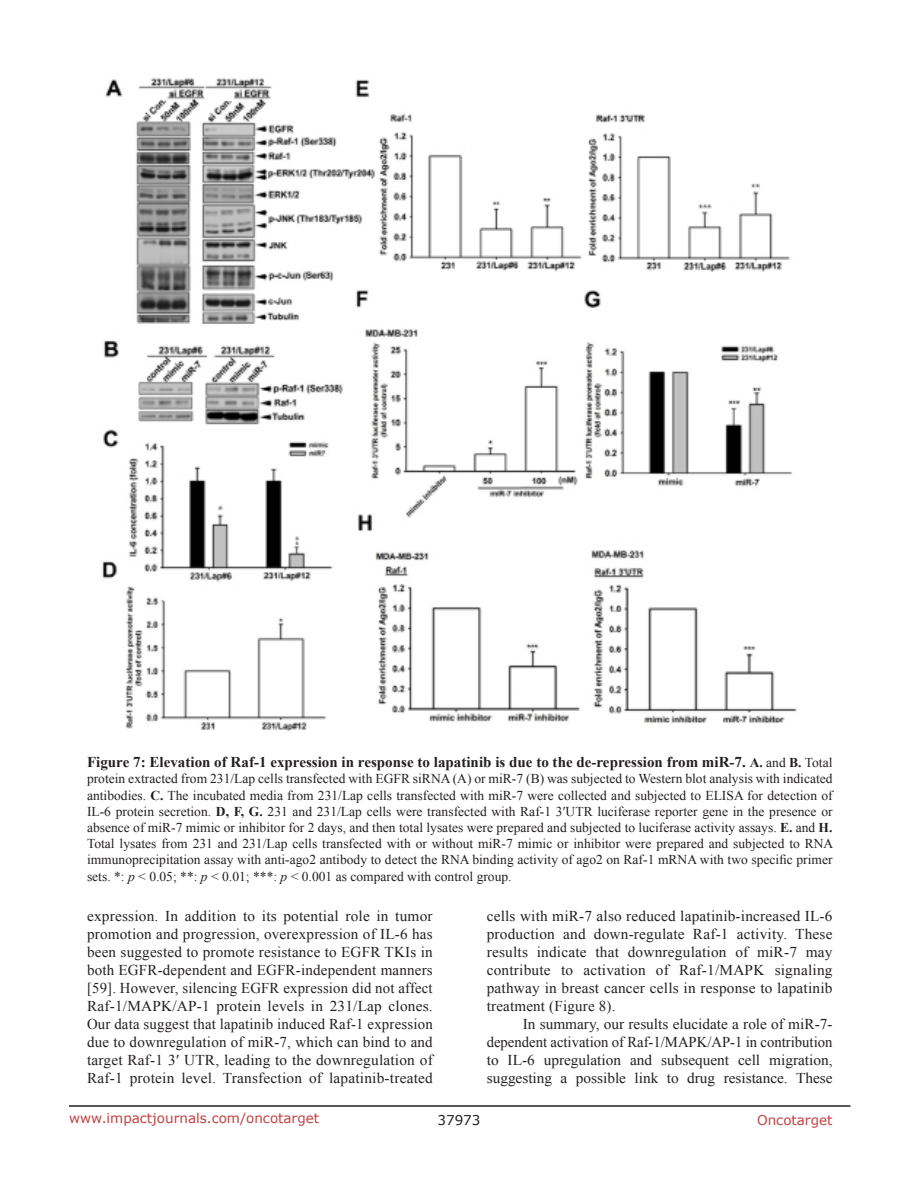
<style>
.page{position:relative;width:918px;height:1188px;background:#fff}
.page>*{position:absolute;margin:0;border:0;box-sizing:border-box;transform-origin:0 0}
.t1{font:15px/18px "Times New Roman";letter-spacing:.015em;color:#231f20;text-align:justify}
.t2{font:700 15px "Times New Roman";color:#231f20}
.t3{font:13.5px/16.2px "Times New Roman";color:#231f20;text-align:justify}
.t4{font:13.5px "Verdana";color:#c14141}
.t5{font:13.5px "Verdana";color:#231f20}
.s1{font-size:13.5px}
.s2{font-weight:400;font-size:13.5px}
.s3{font-weight:700}
.s4{font-style:italic}
</style>
<div class="page">
<hr style="left:69px;top:1105px;width:781px;height:2px;background:#231f20">
<img style="left:102px;top:77px;width:695px;height:655px">
<p class="t2" style="left:87px;top:752px;width:747px">Figure 7: Elevation of Raf-1 expression in response to lapatinib is due to the de-repression from miR-7. <span class="s1">A.</span> <span class="s2">and</span> <span class="s1">B.</span> <span class="s2">Total</span></p>
<p class="t3" style="left:87px;top:771px;width:748px">protein extracted from 231/Lap cells transfected with EGFR siRNA (A) or miR-7 (B) was subjected to Western blot analysis with indicated antibodies. <span class="s3">C.</span> The incubated media from 231/Lap cells transfected with miR-7 were collected and subjected to ELISA for detection of IL-6 protein secretion. <span class="s3">D, F, G.</span> 231 and 231/Lap cells were transfected with Raf-1 3′UTR luciferase reporter gene in the presence or absence of miR-7 mimic or inhibitor for 2 days, and then total lysates were prepared and subjected to luciferase activity assays. <span class="s3">E.</span> and <span class="s3">H.<br></span>Total lysates from 231 and 231/Lap cells transfected with or without miR-7 mimic or inhibitor were prepared and subjected to RNA immunoprecipitation assay with anti-ago2 antibody to detect the RNA binding activity of ago2 on Raf-1 mRNA with two specific primer sets. *: <span class="s4">p</span> &lt; 0.05; **: <span class="s4">p</span> &lt; 0.01; ***: <span class="s4">p</span> &lt; 0.001 as compared with control group.</p>
<p class="t1" style="left:87px;top:907px;width:347px">expression. In addition to its potential role in tumor promotion and progression, overexpression of IL-6 has been suggested to promote resistance to EGFR TKIs in both EGFR-dependent and EGFR-independent manners [59]. However, silencing EGFR expression did not affect Raf-1/MAPK/AP-1 protein levels in 231/Lap clones.<br>Our data suggest that lapatinib induced Raf-1 expression due to downregulation of miR-7, which can bind to and target Raf-1 3′ UTR, leading to the downregulation of Raf-1 protein level. Transfection of lapatinib-treated</p>
<p class="t1" style="left:487px;top:907px;width:347px">cells with miR-7 also reduced lapatinib-increased IL-6 production and down-regulate Raf-1 activity. These results indicate that downregulation of miR-7 may contribute to activation of Raf-1/MAPK signaling pathway in breast cancer cells in response to lapatinib treatment (Figure 8).</p>
<p class="t1" style="left:487px;top:1015px;width:347px;text-indent:36px">In summary, our results elucidate a role of miR-7- dependent activation of Raf-1/MAPK/AP-1 in contribution to IL-6 upregulation and subsequent cell migration, suggesting a possible link to drug resistance. These</p>
<p class="t4" style="left:69px;top:1109px;width:252px">www.impactjournals.com/oncotarget</p>
<p class="t5" style="left:438px;top:1111px;width:44px">37973</p>
<p class="t4" style="left:757px;top:1111px;width:77px">Oncotarget</p>
</div>
